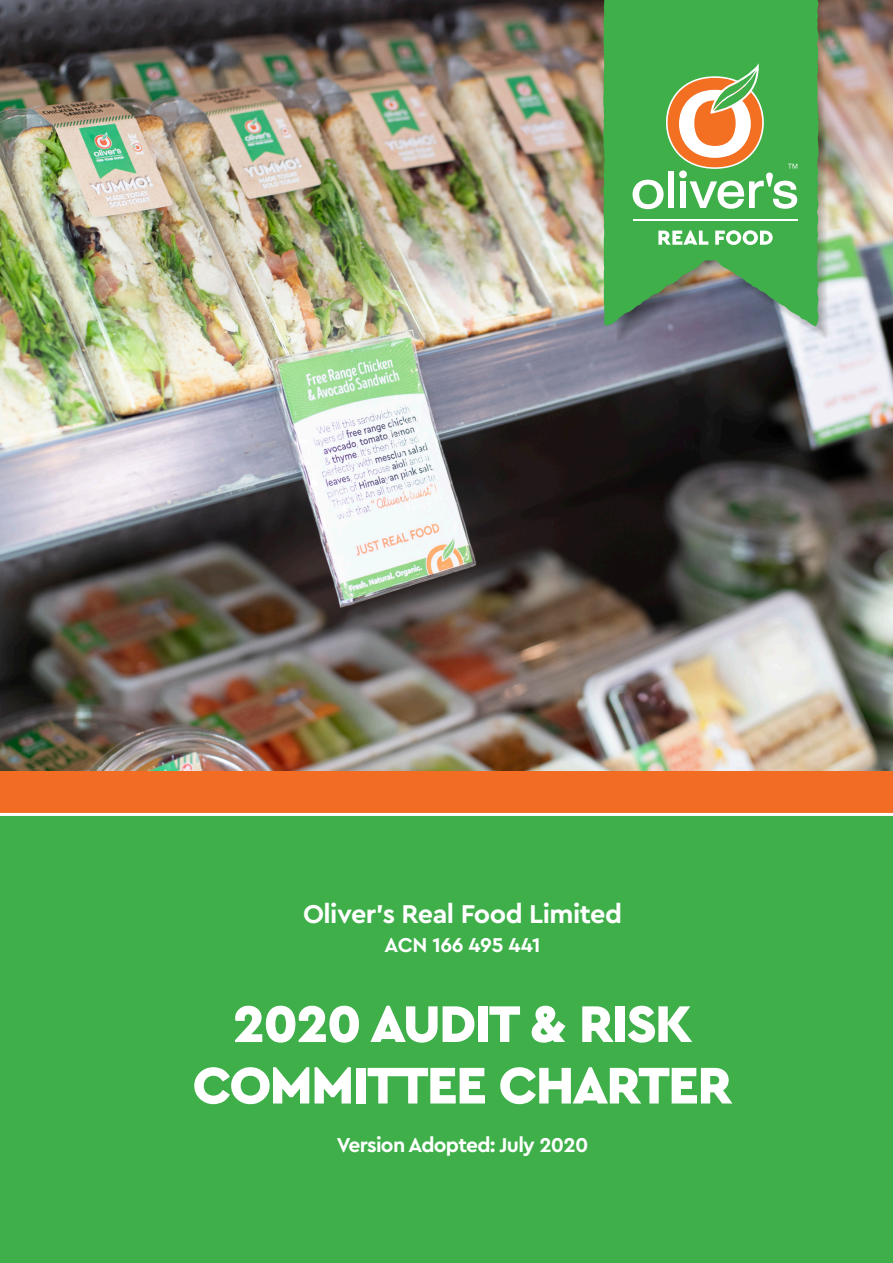
<style>
.page{position:relative;width:893px;height:1263px;background:#3eaf49}
.page>*{position:absolute;margin:0;border:0;box-sizing:border-box;transform-origin:0 0}
.t1{font:900 54px/61.5px "Cera Pro";letter-spacing:-.035em;color:#fff;text-align:center}
.t2{font:700 27px "Cera Pro";letter-spacing:-.02em;color:#fff}
.t3{font:700 21px "Cera Pro";letter-spacing:-.035em;color:#fff}
</style>
<div class="page">
<img style="left:0;top:0;width:893px;height:771px">
<img style="left:608px;top:0;width:222px;height:343px">
<svg style="left:603px;top:0;width:215px;height:326px"></svg>
<svg style="left:632px;top:63px;width:165px;height:146px"></svg>
<hr style="left:633px;top:219px;width:164px;height:2px;background:#fff">
<svg style="left:658px;top:230px;width:50px;height:15px"></svg>
<svg style="left:715px;top:230px;width:58px;height:15px"></svg>
<div style="left:0;top:771px;width:893px;height:44px;background:#f36c24"></div>
<hr style="left:0;top:813px;width:893px;height:3px;background:#fff">
<p class="t2" style="left:303px;top:903px;width:320px">Oliver’s Real Food Limited</p>
<p class="t3" style="left:384px;top:936px;width:158px">ACN 166 495 441</p>
<h1 class="t1" style="left:193px;top:992px;width:541px">2020 AUDIT &amp; RISK<br>COMMITTEE CHARTER</h1>
<p class="t3" style="left:337px;top:1136px;width:253px">Version Adopted: July 2020</p>
</div>
